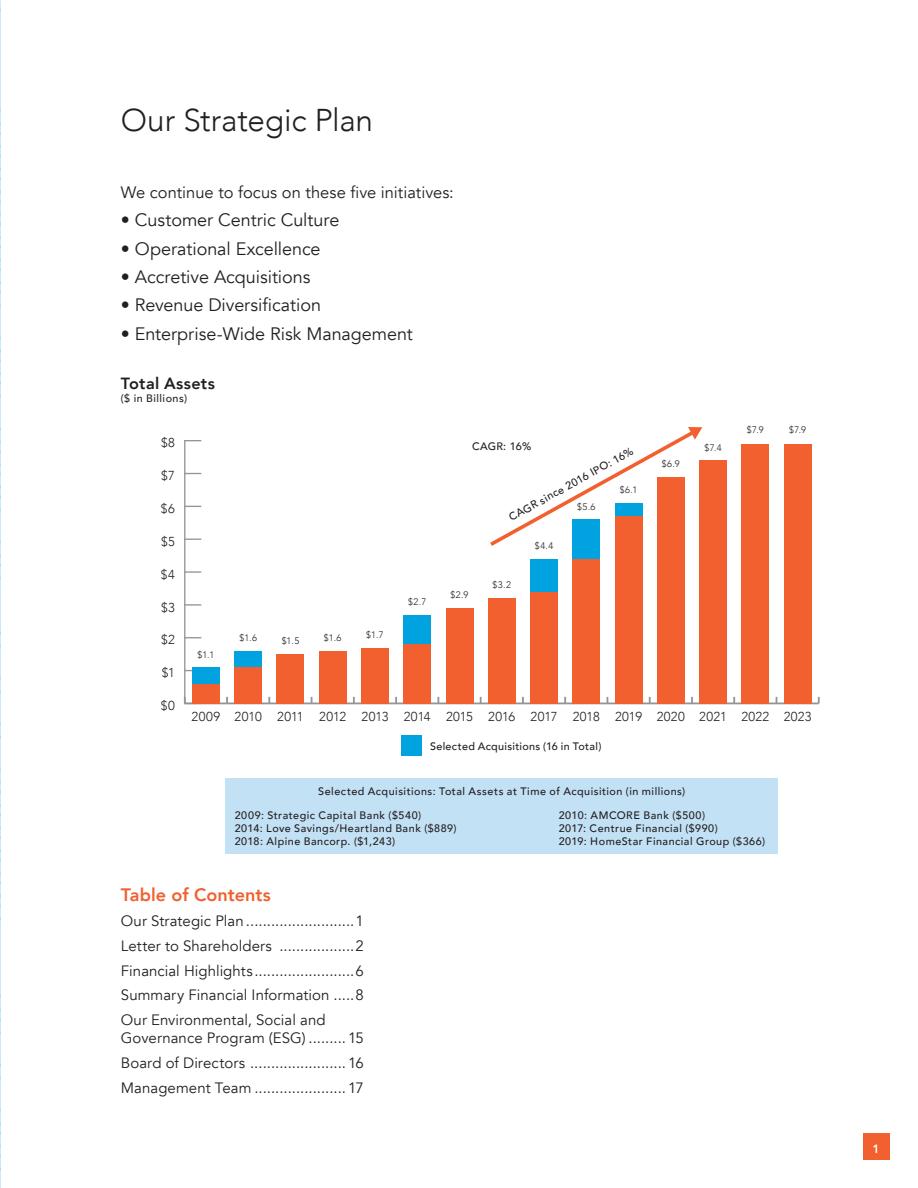
<style>
.page{position:relative;width:918px;height:1188px;background:#fff}
.page>*{position:absolute;margin:0;border:0;box-sizing:border-box;transform-origin:0 0}
.t1{font:300 31.5px "Cbfptn Avenir";letter-spacing:-.005em;color:#231f20}
.t2{font:18px "Rxhxfv Avenir";letter-spacing:-.005em;color:#231f20}
.t3{font:18px "Nmptlk Avenir";letter-spacing:-.005em;color:#231f20}
.t4{font:800 18px "Tjdsbs Avenir";letter-spacing:.005em;color:#f1602e}
.t5{font:16.5px "Nmptlk Avenir";color:#231f20}
.t6{font:800 16.2px "Llbrdt Avenir";letter-spacing:.02em;color:#231f20}
.t7{font:15px/24.8px "Rxhxfv Avenir";letter-spacing:.005em;color:#231f20;text-align:justify}
.t8{font:300 12.9px "Fqcyky Avenir";letter-spacing:.02em;color:#231f20}
.t9{font:800 12px "Tjdsbs Avenir";color:#fff}
.t10{font:500 10.8px/23.7px "Chmldn Avenir";letter-spacing:.045em;color:#231f20}
.t11{font:500 10.8px "Chmldn Avenir";letter-spacing:.02em;color:#201d1e}
.t12{font:300 9.45px "Fqcyky Avenir";color:#231f20}
</style>
<div class="page">
<div style="left:226px;top:778px;width:552px;height:76px;background:#c3e1f5"></div>
<div style="left:401px;top:735px;width:21px;height:21px;background:#00a2df"></div>
<hr style="left:185px;top:703px;width:634px;height:1px;background:#939598">
<svg style="left:226px;top:697px;width:2px;height:6px"></svg>
<svg style="left:268px;top:697px;width:2px;height:6px"></svg>
<svg style="left:353px;top:697px;width:2px;height:6px"></svg>
<svg style="left:395px;top:697px;width:2px;height:6px"></svg>
<svg style="left:437px;top:697px;width:2px;height:6px"></svg>
<svg style="left:480px;top:697px;width:2px;height:6px"></svg>
<svg style="left:522px;top:697px;width:2px;height:6px"></svg>
<svg style="left:564px;top:697px;width:2px;height:6px"></svg>
<svg style="left:649px;top:697px;width:2px;height:6px"></svg>
<svg style="left:691px;top:697px;width:2px;height:6px"></svg>
<svg style="left:733px;top:697px;width:2px;height:6px"></svg>
<svg style="left:818px;top:697px;width:2px;height:6px"></svg>
<hr style="left:184px;top:441px;width:1px;height:262px;background:#939598">
<svg style="left:184px;top:697px;width:17px;height:7px"></svg>
<svg style="left:185px;top:637px;width:16px;height:1px"></svg>
<svg style="left:185px;top:604px;width:16px;height:2px"></svg>
<svg style="left:185px;top:571px;width:16px;height:2px"></svg>
<svg style="left:185px;top:539px;width:16px;height:1px"></svg>
<svg style="left:185px;top:506px;width:16px;height:1px"></svg>
<svg style="left:185px;top:473px;width:16px;height:1px"></svg>
<svg style="left:185px;top:440px;width:16px;height:1px"></svg>
<div style="left:192px;top:667px;width:28px;height:17px;background:#00a2df"></div>
<div style="left:234px;top:651px;width:28px;height:16px;background:#00a2df"></div>
<div style="left:404px;top:615px;width:27px;height:29px;background:#00a2df"></div>
<div style="left:530px;top:559px;width:28px;height:33px;background:#00a2df"></div>
<div style="left:573px;top:520px;width:27px;height:39px;background:#00a2df"></div>
<div style="left:192px;top:684px;width:28px;height:19px;background:#f1602e"></div>
<div style="left:234px;top:667px;width:28px;height:36px;background:#f1602e"></div>
<div style="left:277px;top:654px;width:27px;height:49px;background:#f1602e"></div>
<div style="left:319px;top:651px;width:27px;height:52px;background:#f1602e"></div>
<div style="left:361px;top:648px;width:28px;height:55px;background:#f1602e"></div>
<div style="left:404px;top:644px;width:27px;height:59px;background:#f1602e"></div>
<div style="left:446px;top:608px;width:27px;height:95px;background:#f1602e"></div>
<div style="left:488px;top:598px;width:28px;height:105px;background:#f1602e"></div>
<div style="left:530px;top:592px;width:28px;height:111px;background:#f1602e"></div>
<div style="left:573px;top:559px;width:27px;height:144px;background:#f1602e"></div>
<div style="left:615px;top:516px;width:27px;height:187px;background:#f1602e"></div>
<div style="left:657px;top:477px;width:28px;height:226px;background:#f1602e"></div>
<div style="left:699px;top:460px;width:28px;height:243px;background:#f1602e"></div>
<div style="left:742px;top:444px;width:27px;height:259px;background:#f1602e"></div>
<div style="left:784px;top:444px;width:27px;height:259px;background:#f1602e"></div>
<svg style="left:490px;top:427px;width:212px;height:122px"></svg>
<div style="left:863px;top:1134px;width:26px;height:26px;background:#f1602e"></div>
<h1 class="t1" style="left:121px;top:101px;width:254px">Our Strategic Plan</h1>
<h3 class="t5" style="left:121px;top:182px;width:334px">We continue to focus on these five initiatives:</h3>
<h2 class="t2" style="left:121px;top:209px;width:220px">• Customer Centric Culture</h2>
<h2 class="t2" style="left:121px;top:238px;width:201px">• Operational Excellence</h2>
<h2 class="t2" style="left:121px;top:266px;width:191px">• Accretive Acquisitions</h2>
<h2 class="t3" style="left:121px;top:294px;width:202px">• Revenue Diversification</h2>
<h2 class="t2" style="left:121px;top:323px;width:294px">• Enterprise-Wide Risk Management</h2>
<h3 class="t6" style="left:121px;top:371px;width:96px">Total Assets</h3>
<p class="t10" style="left:121px;top:386px;width:68px">($ in Billions)</p>
<p class="t8" style="left:161px;top:435px;width:15px">$8</p>
<p class="t8" style="left:161px;top:468px;width:15px">$7</p>
<p class="t8" style="left:161px;top:501px;width:15px">$6</p>
<p class="t8" style="left:161px;top:534px;width:15px">$5</p>
<p class="t8" style="left:161px;top:567px;width:15px">$4</p>
<p class="t8" style="left:161px;top:600px;width:15px">$3</p>
<p class="t8" style="left:161px;top:632px;width:15px">$2</p>
<p class="t8" style="left:162px;top:665px;width:15px">$1</p>
<p class="t12" style="left:198px;top:649px;width:18px">$1.1</p>
<p class="t12" style="left:239px;top:632px;width:19px">$1.6</p>
<p class="t12" style="left:282px;top:635px;width:19px">$1.5</p>
<p class="t12" style="left:324px;top:632px;width:19px">$1.6</p>
<p class="t12" style="left:366px;top:629px;width:19px">$1.7</p>
<p class="t12" style="left:408px;top:596px;width:20px">$2.7</p>
<p class="t11" style="left:472px;top:437px;width:60px">CAGR: 16%</p>
<p class="t10" style="left:504px;top:507px;width:142px;rotate:-29deg">CAGR since 2016 IPO: 16%</p>
<p class="t12" style="left:620px;top:484px;width:19px">$6.1</p>
<p class="t12" style="left:577px;top:501px;width:20px">$5.6</p>
<p class="t12" style="left:451px;top:589px;width:19px">$2.9</p>
<p class="t12" style="left:492px;top:580px;width:20px">$3.2</p>
<p class="t12" style="left:535px;top:540px;width:20px">$4.4</p>
<p class="t12" style="left:662px;top:458px;width:20px">$6.9</p>
<p class="t12" style="left:704px;top:442px;width:19px">$7.4</p>
<p class="t12" style="left:747px;top:424px;width:18px">$7.9</p>
<p class="t12" style="left:789px;top:424px;width:18px">$7.9</p>
<p class="t8" style="left:161px;top:698px;width:15px">$0</p>
<p class="t8" style="left:192px;top:709px;width:621px">2009 2010 2011 2012 2013 2014 2015 2016 2017 2018 2019 2020 2021 2022 2023</p>
<p class="t10" style="left:430px;top:734px;width:173px">Selected Acquisitions (16 in Total)</p>
<p class="t10" style="left:235px;top:779px;width:452px;text-indent:83px">Selected Acquisitions: Total Assets at Time of Acquisition (in millions)<br>2009: Strategic Capital Bank ($540)</p>
<p class="t10" style="left:559px;top:803px;width:148px">2010: AMCORE Bank ($500)</p>
<p class="t10" style="left:235px;top:816px;width:223px">2014: Love Savings/Heartland Bank ($889)</p>
<p class="t10" style="left:559px;top:816px;width:161px">2017: Centrue Financial ($990)</p>
<p class="t10" style="left:235px;top:829px;width:162px">2018: Alpine Bancorp. ($1,243)</p>
<p class="t10" style="left:559px;top:829px;width:208px">2019: HomeStar Financial Group ($366)</p>
<h2 class="t4" style="left:121px;top:881px;width:152px">Table of Contents</h2>
<h3 class="t7" style="left:121px;top:909px;width:245px">Our Strategic Plan ..........................1<br>Letter to Shareholders ..................2<br>Financial Highlights ........................6<br>Summary Financial Information .....8<br>Our Environmental, Social and</h3>
<h3 class="t7" style="left:121px;top:1026px;width:245px">Governance Program (ESG) .........15<br>Board of Directors .......................16<br>Management Team ...................... 17</h3>
<p class="t9" style="left:872px;top:1139px;width:9px">1</p>
</div>
